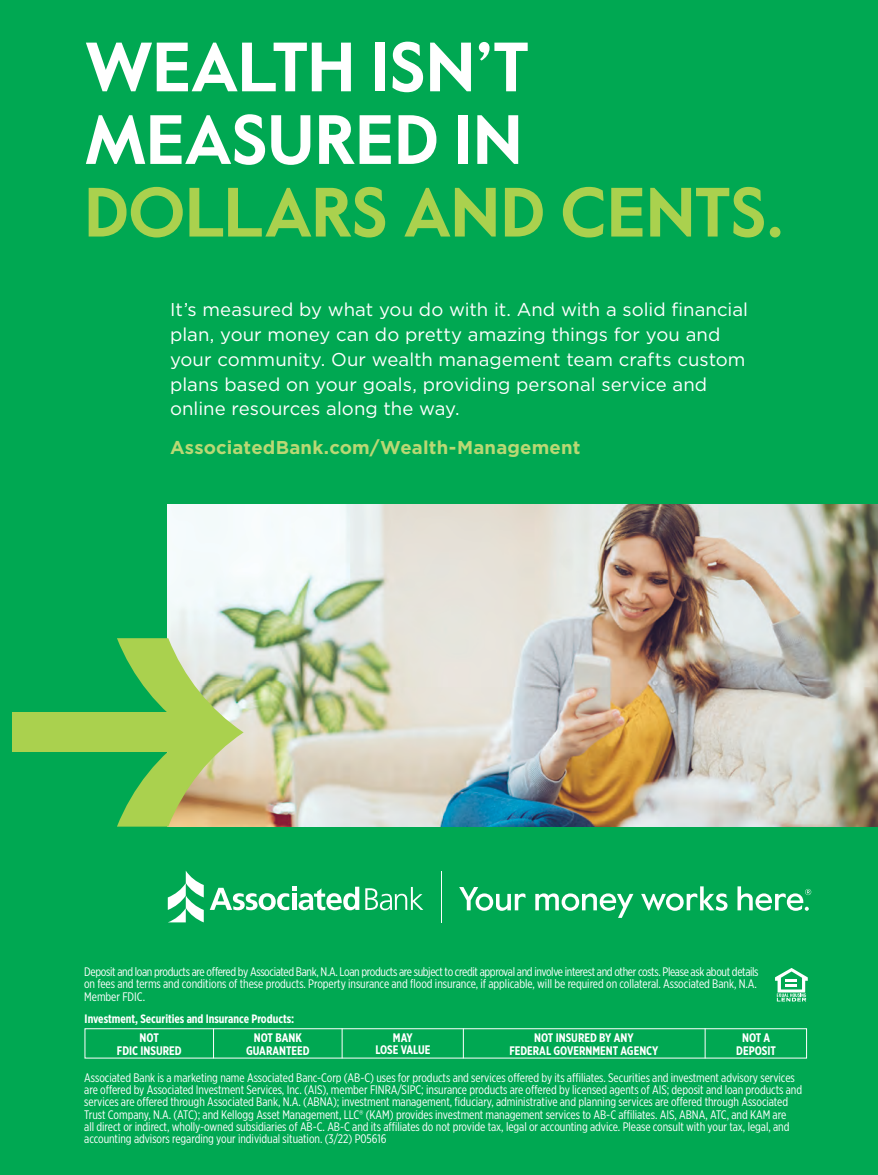
<style>
.page{position:relative;width:878px;height:1175px;background:#fff}
.page>*{position:absolute;margin:0;border:0;box-sizing:border-box;transform-origin:0 0}
.t1{font:700 69.45px/72.6px "Value Sans";letter-spacing:-.005em;color:#fff}
.t2{font:700 69.45px "Value Sans";letter-spacing:-.01em;color:#aad14e}
.t3{font:18.6px/24.8px "Gotham";color:#fff}
.t4{font:700 18.6px "Gotham";letter-spacing:.01em;color:#bad874}
.t5{font:12.3px/12.3px "Gotham X Narrow";letter-spacing:-.005em;color:#fff}
.t6{font:12.3px/12.3px "Gotham X Narrow";letter-spacing:-.025em;color:#fff}
.t7{font:700 12.3px/12.3px "Gotham X Narrow";color:#fff;text-align:center}
.t8{font:700 12.15px "Gotham X Narrow";color:#fff}
</style>
<div class="page">
<div style="left:0;top:0;width:878px;height:1174px;background:#00a852"></div>
<svg style="left:168px;top:870px;width:36px;height:52px"></svg>
<svg style="left:365px;top:887px;width:58px;height:23px"></svg>
<svg style="left:210px;top:886px;width:149px;height:24px"></svg>
<hr style="left:440px;top:870px;width:1px;height:52px;background:#fff">
<svg style="left:459px;top:887px;width:66px;height:23px"></svg>
<svg style="left:535px;top:893px;width:98px;height:25px"></svg>
<svg style="left:641px;top:886px;width:86px;height:24px"></svg>
<svg style="left:737px;top:886px;width:74px;height:24px"></svg>
<hr style="left:704px;top:1028px;width:1px;height:30px;background:#fff">
<hr style="left:463px;top:1028px;width:1px;height:30px;background:#fff">
<hr style="left:342px;top:1028px;width:1px;height:30px;background:#fff">
<hr style="left:213px;top:1028px;width:1px;height:30px;background:#fff">
<svg style="left:775px;top:968px;width:32px;height:33px"></svg>
<img style="left:168px;top:504px;width:710px;height:322px">
<div style="left:12px;top:712px;width:190px;height:40px;background:#aad14e"></div>
<svg style="left:117px;top:638px;width:127px;height:188px"></svg>
<h1 class="t1" style="left:84px;top:34px;width:447px">WEALTH ISN’T<br>MEASURED IN</h1>
<h1 class="t2" style="left:84px;top:170px;width:700px">DOLLARS AND CENTS.</h1>
<p class="t3" style="left:170px;top:297px;width:579px">It’s measured by what you do with it. And with a solid financial plan, your money can do pretty amazing things for you and your community. Our wealth management team crafts custom plans based on your goals, providing personal service and online resources along the way.</p>
<h2 class="t4" style="left:170px;top:435px;width:412px">AssociatedBank.com/Wealth-Management</h2>
<p class="t6" style="left:84px;top:965px;width:675px">Deposit and loan products are offered by Associated Bank, N.A. Loan products are subject to credit approval and involve interest and other costs. Please ask about details on fees and terms and conditions of these products. Property insurance and flood insurance, if applicable, will be required on collateral. Associated Bank, N.A.<br>Member FDIC.</p>
<p class="t8" style="left:85px;top:1011px;width:211px">Investment, Securities and Insurance Products:</p>
<p class="t7" style="left:117px;top:1031px;width:66px">NOT<br>FDIC INSURED</p>
<p class="t7" style="left:246px;top:1031px;width:65px">NOT BANK<br>GUARANTEED</p>
<p class="t7" style="left:375px;top:1031px;width:57px">MAY<br>LOSE VALUE</p>
<p class="t7" style="left:736px;top:1031px;width:41px">NOT A<br>DEPOSIT</p>
<p class="t7" style="left:509px;top:1031px;width:151px">NOT INSURED BY ANY<br>FEDERAL GOVERNMENT AGENCY</p>
<p class="t5" style="left:84px;top:1071px;width:719px">Associated Bank is a marketing name Associated Banc-Corp (AB-C) uses for products and services offered by its affiliates. Securities and investment advisory services are offered by Associated Investment Services, Inc. (AIS), member FINRA/SIPC; insurance products are offered by licensed agents of AIS; deposit and loan products and services are offered through Associated Bank, N.A. (ABNA); investment management, fiduciary, administrative and planning services are offered through Associated Trust Company, N.A. (ATC); and Kellogg Asset Management, LLC® (KAM) provides investment management services to AB-C affiliates. AIS, ABNA, ATC, and KAM are<br>all direct or indirect, wholly-owned subsidiaries of AB-C. AB-C and its affiliates do not provide tax, legal or accounting advice. Please consult with your tax, legal, and accounting advisors regarding your individual situation. (3/22) P05616</p>
</div>
